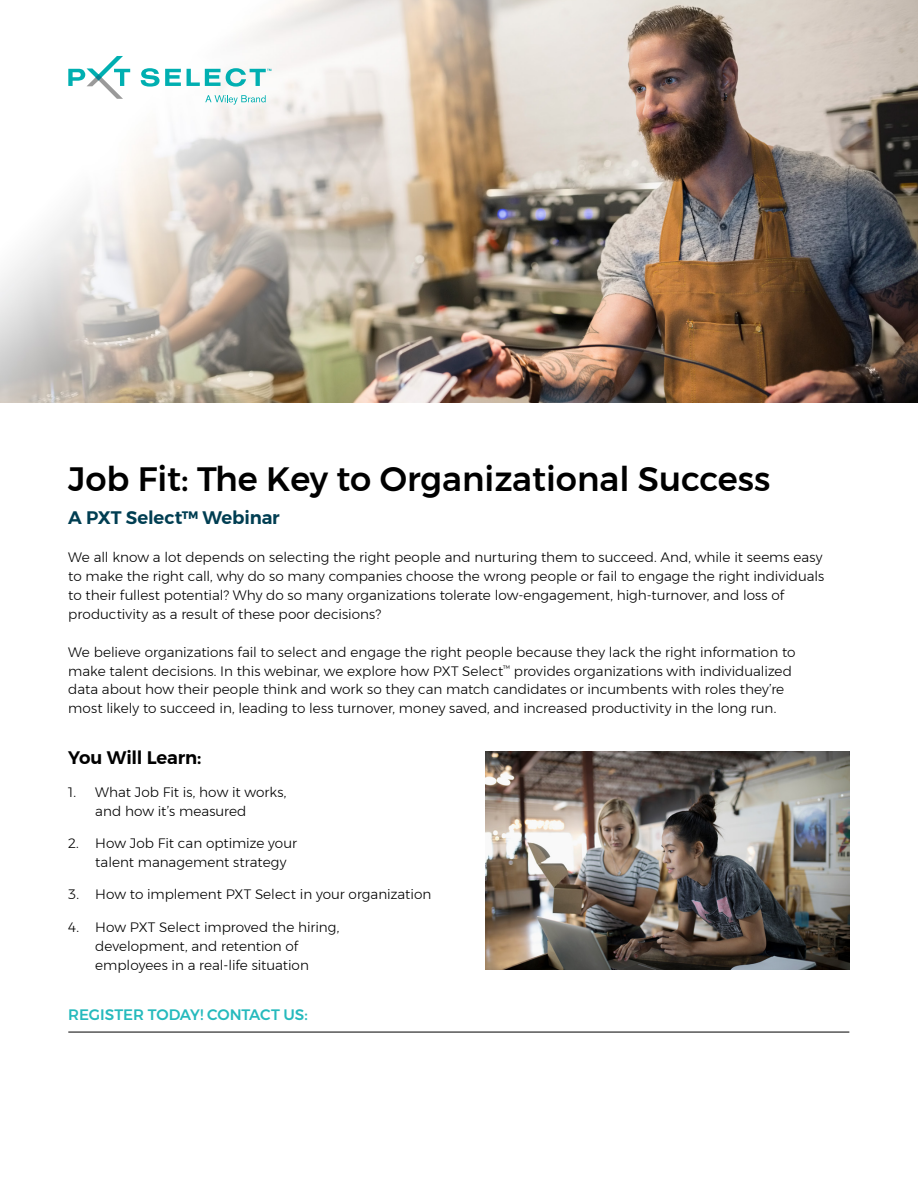
<style>
.page{position:relative;width:918px;height:1188px;background:#fff}
.page>*{position:absolute;margin:0;border:0;box-sizing:border-box;transform-origin:0 0}
.t1{font:500 33.75px "Montserrat";color:#000}
.t2{font:600 18.15px "Montserrat";letter-spacing:-.01em;color:#003e52}
.t3{font:600 18.15px "Montserrat";letter-spacing:-.01em;color:#000}
.t4{font:500 15.15px "Montserrat";letter-spacing:-.005em;color:#26babd}
.t5{font:300 13.65px/18.9px "Montserrat";color:#000}
</style>
<div class="page">
<img style="left:0;top:0;width:918px;height:402px">
<svg style="left:141px;top:68px;width:40px;height:19px"></svg>
<svg style="left:187px;top:68px;width:84px;height:19px"></svg>
<svg style="left:68px;top:56px;width:62px;height:43px"></svg>
<svg style="left:205px;top:95px;width:61px;height:10px"></svg>
<hr style="left:68px;top:1032px;width:781px;height:1px;background:#000">
<img style="left:485px;top:751px;width:364px;height:219px">
<h1 class="t1" style="left:68px;top:453px;width:704px">Job Fit: The Key to Organizational Success</h1>
<h2 class="t2" style="left:68px;top:504px;width:213px">A PXT Select™ Webinar</h2>
<p class="t5" style="left:68px;top:548px;width:758px">We all know a lot depends on selecting the right people and nurturing them to succeed. And, while it seems easy to make the right call, why do so many companies choose the wrong people or fail to engage the right individuals to their fullest potential? Why do so many organizations tolerate low-engagement, high-turnover, and loss of productivity as a result of these poor decisions?</p>
<p class="t5" style="left:68px;top:642px;width:729px">We believe organizations fail to select and engage the right people because they lack the right information to make talent decisions. In this webinar, we explore how PXT Select<sup>™</sup> provides organizations with individualized data about how their people think and work so they can match candidates or incumbents with roles they’re most likely to succeed in, leading to less turnover, money saved, and increased productivity in the long run.</p>
<h2 class="t3" style="left:68px;top:744px;width:135px">You Will Learn:</h2>
<p class="t5" style="left:95px;top:782px;width:193px;text-indent:-27px">1. What Job Fit is, how it works, and how it’s measured</p>
<p class="t5" style="left:95px;top:834px;width:203px;text-indent:-27px">2. How Job Fit can optimize your talent management strategy</p>
<p class="t5" style="left:68px;top:885px;width:365px">3. How to implement PXT Select in your organization</p>
<p class="t5" style="left:95px;top:917px;width:246px;text-indent:-27px">4. How PXT Select improved the hiring, development, and retention of employees in a real-life situation</p>
<p class="t4" style="left:68px;top:1003px;width:241px">REGISTER TODAY! CONTACT US:</p>
</div>
